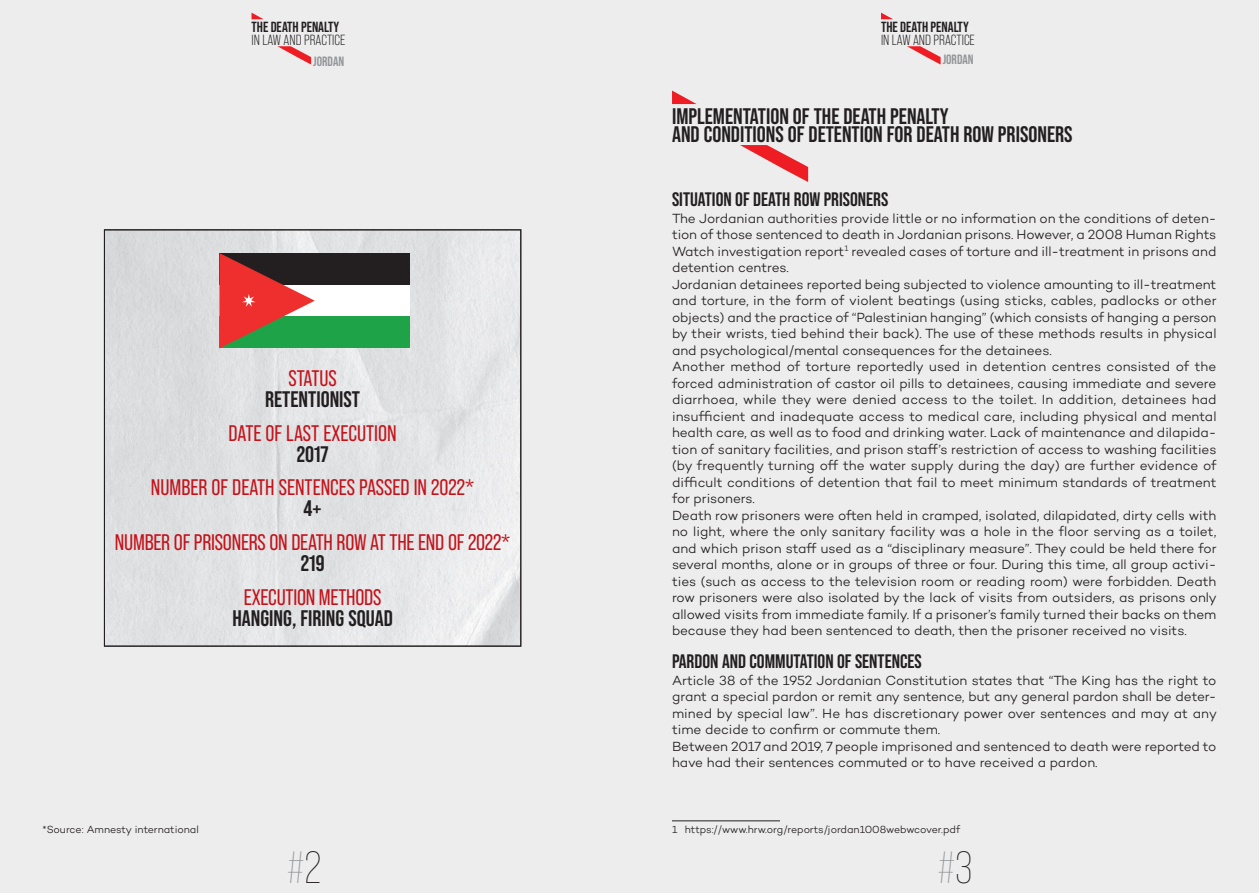
<style>
.page{position:relative;width:1259px;height:893px;background:#ededee}
.page>*{position:absolute;margin:0;border:0;box-sizing:border-box;transform-origin:0 0}
.t1{font:300 45px "Bebas Neue Pro";color:#939598}
.t2{font:22.5px "Bebas Neue Pro";letter-spacing:-.01em;color:#c4121a}
.t3{font:700 22.5px/18px "Bebas Neue Pro";color:#231f20}
.t4{font:700 19.5px "Bebas Neue Pro";color:#231f20}
.t5{font:14.7px "Bebas Neue Pro";color:#231f20}
.t6{font:700 14.7px "Bebas Neue Pro";color:#231f20}
.t7{font:300 13.5px/16.5px "Campton";letter-spacing:-.005em;color:#231f20}
.t8{font:700 13.5px "Bebas Neue Pro";color:#939598}
.t9{font:300 10.5px "Campton";letter-spacing:-.005em;color:#231f20}
.s1{color:#231f20}
</style>
<div class="page">
<svg style="left:251px;top:13px;width:12px;height:6px"></svg>
<svg style="left:277px;top:46px;width:34px;height:19px"></svg>
<svg style="left:881px;top:13px;width:12px;height:6px"></svg>
<svg style="left:907px;top:46px;width:33px;height:19px"></svg>
<img style="left:106px;top:232px;width:413px;height:412px">
<svg style="left:672px;top:91px;width:24px;height:13px"></svg>
<svg style="left:740px;top:145px;width:68px;height:37px"></svg>
<hr style="left:672px;top:821px;width:108px;height:1px;background:#231f20">
<div style="left:219px;top:253px;width:191px;height:32px;background:#231f20"></div>
<div style="left:219px;top:285px;width:191px;height:32px;background:#fff"></div>
<div style="left:219px;top:317px;width:191px;height:31px;background:#1fa349"></div>
<svg style="left:219px;top:253px;width:96px;height:95px"></svg>
<p class="t6" style="left:251px;top:18px;width:89px">THE DEATH PENALTY</p>
<p class="t5" style="left:251px;top:31px;width:95px">IN LAW AND PRACTICE</p>
<p class="t6" style="left:881px;top:18px;width:89px">THE DEATH PENALTY</p>
<p class="t5" style="left:881px;top:31px;width:95px">IN LAW AND PRACTICE</p>
<p class="t8" style="left:313px;top:53px;width:32px">JORDAN</p>
<p class="t8" style="left:942px;top:52px;width:32px">JORDAN</p>
<h2 class="t2" style="left:288px;top:365px;width:50px">STATUS</h2>
<h2 class="t3" style="left:265px;top:390px;width:96px">RETENTIONIST</h2>
<h2 class="t2" style="left:229px;top:420px;width:170px">DATE OF LAST EXECUTION</h2>
<h2 class="t3" style="left:297px;top:445px;width:33px">2017</h2>
<h2 class="t2" style="left:151px;top:475px;width:325px">NUMBER OF DEATH SENTENCES PASSED IN 2022*</h2>
<h2 class="t3" style="left:304px;top:499px;width:19px">4+</h2>
<h2 class="t2" style="left:115px;top:530px;width:397px">NUMBER OF PRISONERS ON DEATH ROW AT THE END OF 2022*</h2>
<h2 class="t3" style="left:301px;top:554px;width:25px">219</h2>
<h2 class="t2" style="left:244px;top:584px;width:139px">EXECUTION METHODS</h2>
<h2 class="t3" style="left:232px;top:609px;width:162px">HANGING, FIRING SQUAD</h2>
<p class="t9" style="left:43px;top:823px;width:158px">*Source: Amnesty international</p>
<h2 class="t3" style="left:672px;top:106px;width:402px">IMPLEMENTATION OF THE DEATH PENALTY<br>AND CONDITIONS OF DETENTION FOR DEATH ROW PRISONERS</h2>
<h3 class="t4" style="left:672px;top:188px;width:218px">SITUATION OF DEATH ROW PRISONERS</h3>
<p class="t7" style="left:672px;top:209px;width:546px">The Jordanian authorities provide little or no information on the conditions of deten&shy;tion of those sentenced to death in Jordanian prisons. However, a 2008 Human Rights Watch investigation report<sup>1</sup> revealed cases of torture and ill-treatment in prisons and detention centres.<br>Jordanian detainees reported being subjected to violence amounting to ill-treatment and torture, in the form of violent beatings (using sticks, cables, padlocks or other objects) and the practice of “Palestinian hanging” (which consists of hanging a person by their wrists, tied behind their back). The use of these methods results in physical and psychological/mental consequences for the detainees.<br>Another method of torture reportedly used in detention centres consisted of the forced administration of castor oil pills to detainees, causing immediate and severe diarrhoea, while they were denied access to the toilet. In addition, detainees had insufficient and inadequate access to medical care, including physical and mental health care, as well as to food and drinking water. Lack of maintenance and dilapida&shy;tion of sanitary facilities, and prison staff’s restriction of access to washing facilities (by frequently turning off the water supply during the day) are further evidence of difficult conditions of detention that fail to meet minimum standards of treatment for prisoners.<br>Death row prisoners were often held in cramped, isolated, dilapidated, dirty cells with no light, where the only sanitary facility was a hole in the floor serving as a toilet, and which prison staff used as a “disciplinary measure”. They could be held there for several months, alone or in groups of three or four. During this time, all group activi&shy;ties (such as access to the television room or reading room) were forbidden. Death row prisoners were also isolated by the lack of visits from outsiders, as prisons only allowed visits from immediate family. If a prisoner’s family turned their backs on them because they had been sentenced to death, then the prisoner received no visits.</p>
<h3 class="t4" style="left:672px;top:650px;width:251px">PARDON AND COMMUTATION OF SENTENCES</h3>
<p class="t7" style="left:672px;top:671px;width:546px">Article 38 of the 1952 Jordanian Constitution states that “The King has the right to grant a special pardon or remit any sentence, but any general pardon shall be deter&shy;mined by special law”. He has discretionary power over sentences and may at any time decide to confirm or commute them.<br>Between 2017 and 2019, 7 people imprisoned and sentenced to death were reported to have had their sentences commuted or to have received a pardon.</p>
<p class="t9" style="left:672px;top:823px;width:290px">1 https://www.hrw.org/reports/jordan1008webwcover.pdf</p>
<h1 class="t1" style="left:287px;top:842px;width:36px">#<span class="s1">2</span></h1>
<h1 class="t1" style="left:937px;top:842px;width:37px">#<span class="s1">3</span></h1>
</div>
